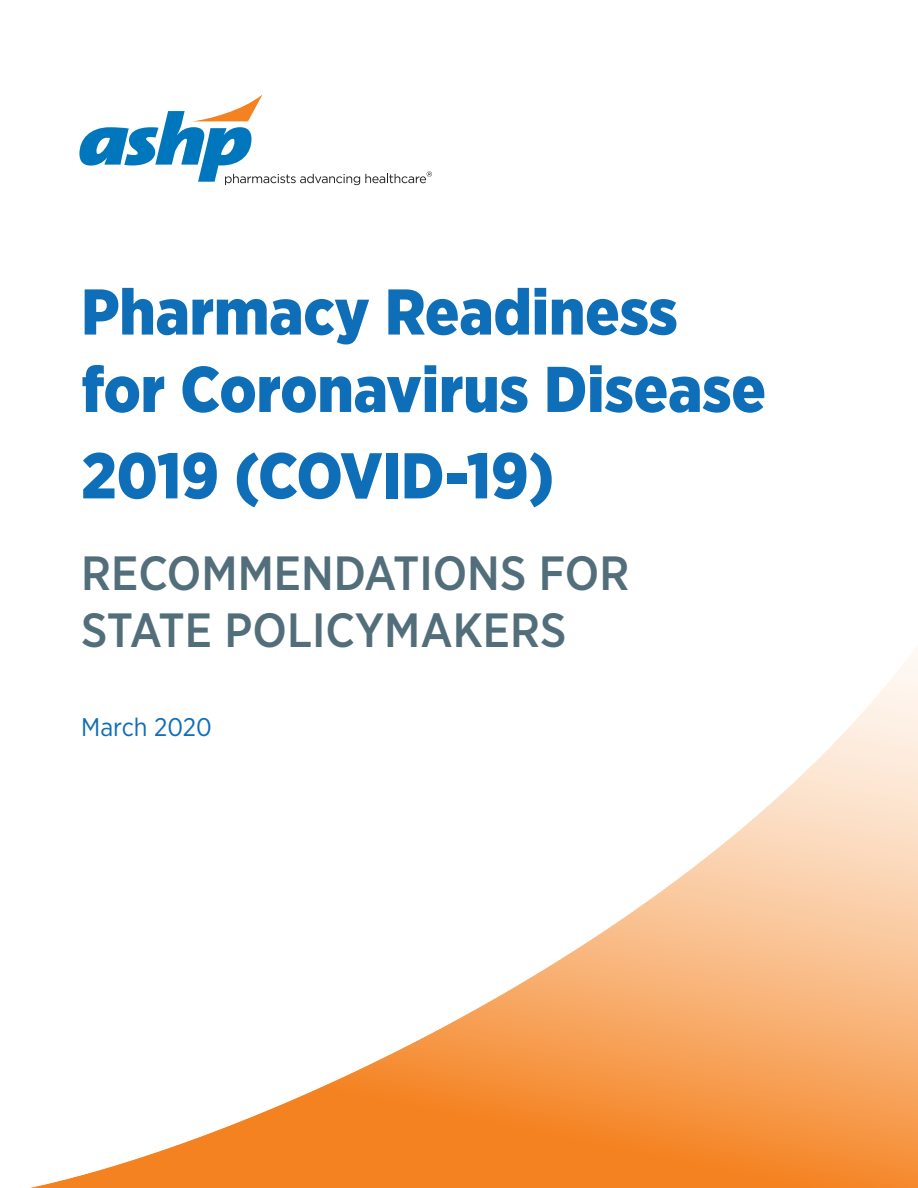
<style>
.page{position:relative;width:918px;height:1188px;background:#fff}
.page>*{position:absolute;margin:0;border:0;box-sizing:border-box;transform-origin:0 0}
.t1{font:900 64.5px/77.4px "Gotham Narrow";color:#0f6eb8}
.t2{font:500 48px/57.6px "Gotham Narrow";color:#526e7a}
.t3{font:25.5px "Gotham Narrow";color:#0f6eb8}
</style>
<div class="page">
<svg style="left:79px;top:94px;width:353px;height:91px"></svg>
<img style="left:30px;top:652px;width:888px;height:536px">
<p class="t1" style="left:81px;top:272px;width:686px">Pharmacy Readiness for Coronavirus Disease</p>
<p class="t1" style="left:81px;top:436px;width:474px">2019 (COVID-19)</p>
<p class="t2" style="left:81px;top:543px;width:550px">RECOMMENDATIONS FOR<br>STATE POLICYMAKERS</p>
<p class="t3" style="left:81px;top:711px;width:132px">March 2020</p>
</div>
